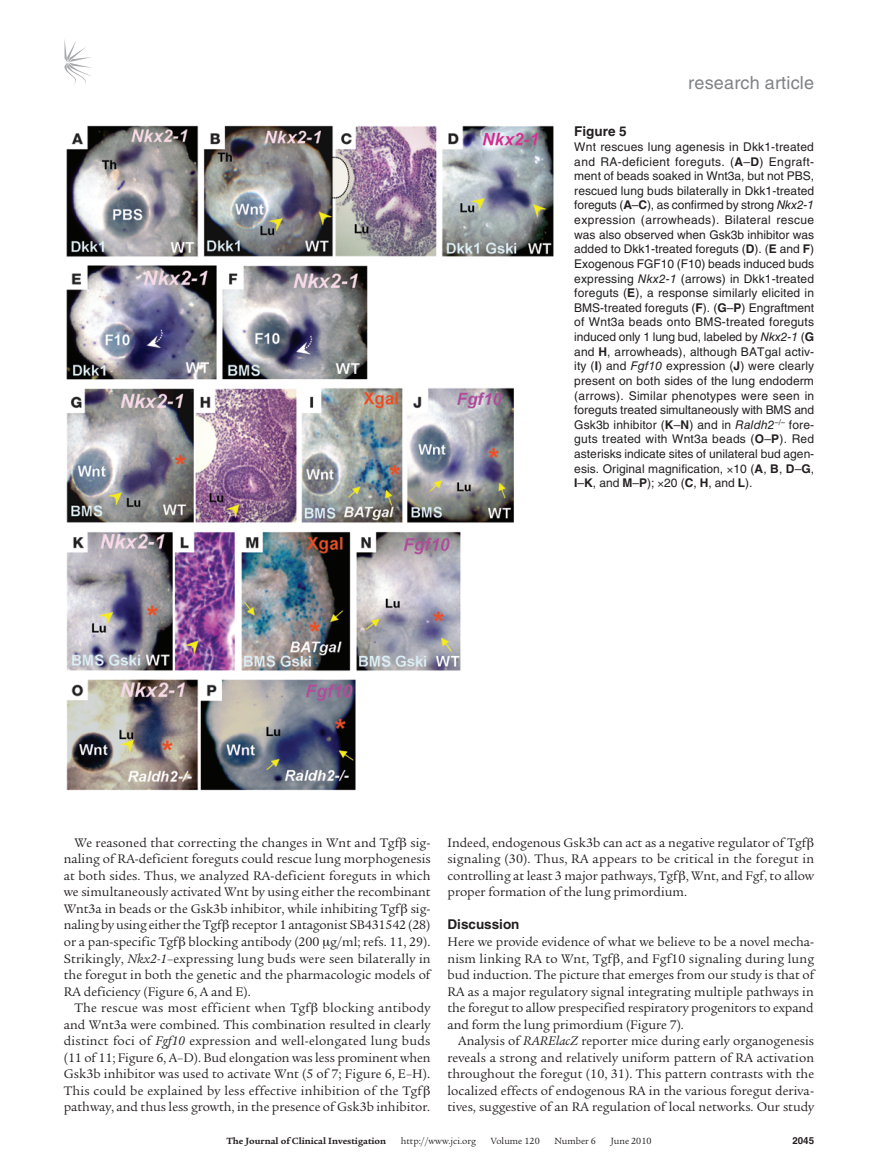
<style>
.page{position:relative;width:878px;height:1174px;background:#fff}
.page>*{position:absolute;margin:0;border:0;box-sizing:border-box;transform-origin:0 0}
.t1{font:18px "Helvetica LT Std";letter-spacing:.01em;color:#808285}
.t2{font:13.5px/16.5px "Legacy Serif Std";color:#231f20;text-align:justify}
.t3{font:700 13.5px "Helvetica LT Std";color:#231f20}
.t4{font:12px/14.7px "Helvetica LT Std";letter-spacing:.005em;color:#231f20;text-align:justify}
.t5{font:9.75px "Legacy Serif Std";color:#231f20}
.t6{font:700 9.75px "Legacy Serif Std";color:#231f20}
.t7{font:700 9.75px "Helvetica LT Std";color:#231f20}
.s1{font-weight:700}
.s2{font-style:italic}
</style>
<div class="page">
<svg style="left:64px;top:39px;width:27px;height:45px"></svg>
<img style="left:66px;top:125px;width:488px;height:666px">
<h1 class="t1" style="left:688px;top:72px;width:127px">research article</h1>
<p class="t3" style="left:574px;top:123px;width:54px">Figure 5</p>
<p class="t4" style="left:574px;top:139px;width:241px">Wnt rescues lung agenesis in Dkk1-treated and RA-deficient foreguts. (<span class="s1">A</span>–<span class="s1">D</span>) Engraft&shy;ment of beads soaked in Wnt3a, but not PBS, rescued lung buds bilaterally in Dkk1-treated foreguts (<span class="s1">A</span>–<span class="s1">C</span>), as confirmed by strong <span class="s2">Nkx2-1 </span>expression (arrowheads). Bilateral rescue was also observed when Gsk3b inhibitor was added to Dkk1-treated foreguts (<span class="s1">D</span>). (<span class="s1">E</span> and <span class="s1">F</span>)<br>Exogenous FGF10 (F10) beads induced buds expressing <span class="s2">Nkx2-1</span> (arrows) in Dkk1-treated foreguts (<span class="s1">E</span>), a response similarly elicited in BMS-treated foreguts (<span class="s1">F</span>). (<span class="s1">G</span>–<span class="s1">P</span>) Engraftment of Wnt3a beads onto BMS-treated foreguts induced only 1 lung bud, labeled by <span class="s2">Nkx2-1</span> (<span class="s1">G </span>and <span class="s1">H</span>, arrowheads), although BATgal activ&shy;ity (<span class="s1">I</span>) and <span class="s2">Fgf10</span> expression (<span class="s1">J</span>) were clearly present on both sides of the lung endoderm (arrows). Similar phenotypes were seen in foreguts treated simultaneously with BMS and Gsk3b inhibitor (<span class="s1">K</span>–<span class="s1">N</span>) and in <span class="s2">Raldh2</span><sup>–/–</sup> fore&shy;guts treated with Wnt3a beads (<span class="s1">O</span>–<span class="s1">P</span>). Red asterisks indicate sites of unilateral bud agen&shy;esis. Original magnification, 10 (<span class="s1">A</span>, <span class="s1">B</span>, <span class="s1">D</span>–<span class="s1">G</span>, <span class="s1">I</span>–<span class="s1">K</span>, and <span class="s1">M</span>–<span class="s1">P</span>); 20 (<span class="s1">C</span>, <span class="s1">H</span>, and <span class="s1">L</span>).</p>
<p class="t2" style="left:64px;top:834px;width:368px;text-indent:11px">We reasoned that correcting the changes in Wnt and Tgf sig&shy;naling of RA-deficient foreguts could rescue lung morphogenesis at both sides. Thus, we analyzed RA-deficient foreguts in which we simultaneously activated Wnt by using either the recombinant Wnt3a in beads or the Gsk3b inhibitor, while inhibiting Tgf sig&shy;naling by using either the Tgf receptor 1 antagonist SB431542 (28) or a pan-specific Tgf blocking antibody (200 g/ml; refs. 11, 29).<br>Strikingly, <span class="s2">Nkx2-1</span>–expressing lung buds were seen bilaterally in the foregut in both the genetic and the pharmacologic models of RA deficiency (Figure 6, A and E).</p>
<p class="t2" style="left:64px;top:999px;width:368px;text-align:left;text-indent:11px">The rescue was most efficient when Tgf blocking antibody and Wnt3a were combined. This combination resulted in clearly distinct foci of <span class="s2">Fgf10</span> expression and well-elongated lung buds (11 of 11; Figure 6, A–D). Bud elongation was less prominent when Gsk3b inhibitor was used to activate Wnt (5 of 7; Figure 6, E–H).<br>This could be explained by less effective inhibition of the Tgf pathway, and thus less growth, in the presence of Gsk3b inhibitor.</p>
<p class="t2" style="left:447px;top:834px;width:368px;text-align:left">Indeed, endogenous Gsk3b can act as a negative regulator of Tgf signaling (30). Thus, RA appears to be critical in the foregut in controlling at least 3 major pathways, Tgf , Wnt, and Fgf, to allow proper formation of the lung primordium.</p>
<p class="t3" style="left:447px;top:916px;width:74px">Discussion</p>
<p class="t2" style="left:447px;top:933px;width:368px">Here we provide evidence of what we believe to be a novel mecha&shy;nism linking RA to Wnt, Tgf , and Fgf10 signaling during lung bud induction. The picture that emerges from our study is that of RA as a major regulatory signal integrating multiple pathways in the foregut to allow prespecified respiratory progenitors to expand and form the lung primordium (Figure 7).</p>
<p class="t2" style="left:447px;top:1032px;width:368px;text-indent:11px">Analysis of <span class="s2">RARElacZ</span> reporter mice during early organogenesis reveals a strong and relatively uniform pattern of RA activation throughout the foregut (10, 31). This pattern contrasts with the localized effects of endogenous RA in the various foregut deriva&shy;tives, suggestive of an RA regulation of local networks. Our study</p>
<p class="t6" style="left:226px;top:1135px;width:161px">The Journal of Clinical Investigation</p>
<p class="t5" style="left:401px;top:1135px;width:77px">http://www.jci.org</p>
<p class="t5" style="left:490px;top:1135px;width:50px">Volume 120</p>
<p class="t5" style="left:554px;top:1135px;width:43px">Number 6</p>
<p class="t5" style="left:610px;top:1135px;width:42px">June 2010</p>
<p class="t7" style="left:792px;top:1134px;width:23px">2045</p>
</div>
